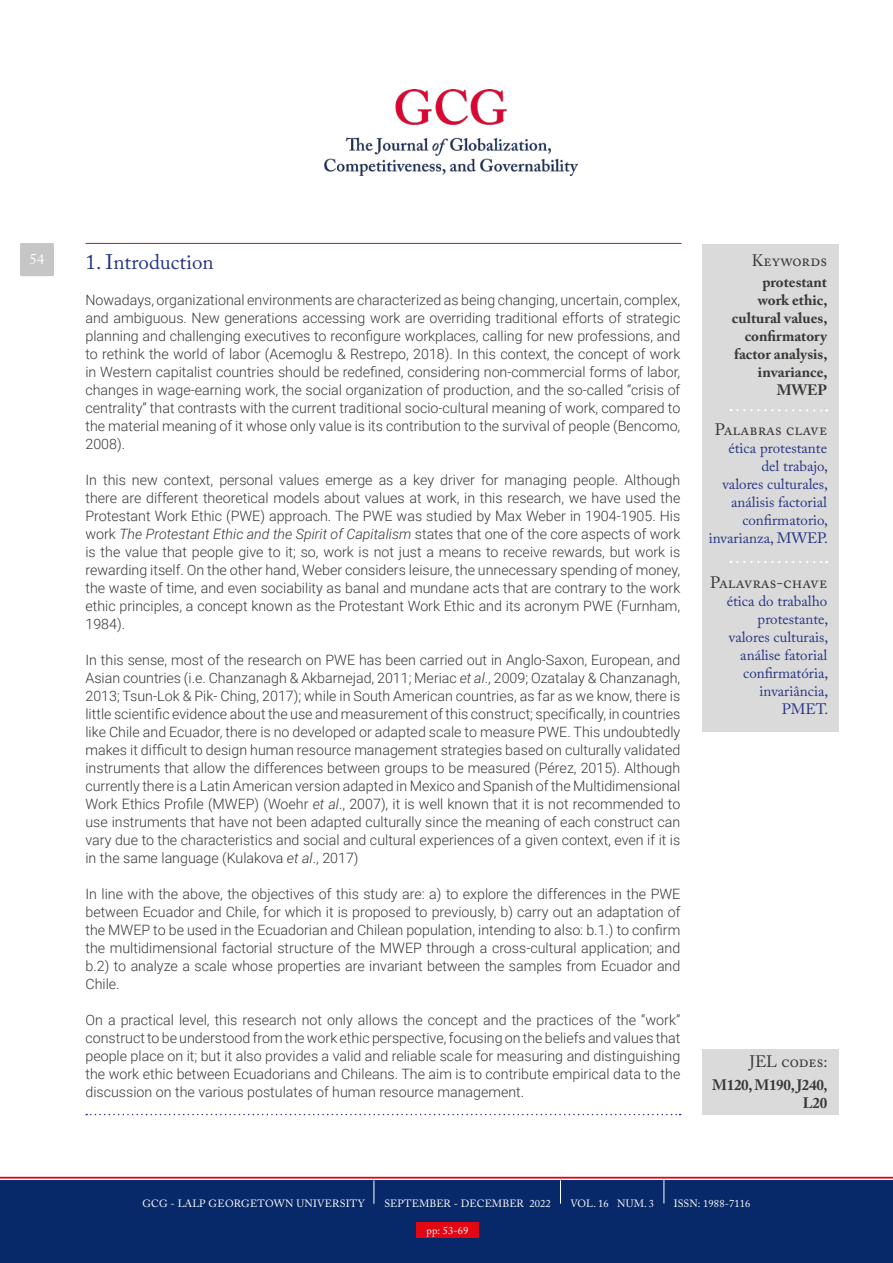
<style>
.page{position:relative;width:893px;height:1263px;background:#fff}
.page>*{position:absolute;margin:0;border:0;box-sizing:border-box;transform-origin:0 0}
.t1{font:21px "Adobe Caslon Pro";color:#283583}
.t2{font:16.5px "Adobe Caslon Pro";color:#3a3835}
.t3{font:15px/18px "Adobe Caslon Pro";color:#283583;text-align:right}
.t4{font:700 15px/18px "Adobe Caslon Pro";color:#3a3835;text-align:right}
.t5{font:700 15px/18px "Adobe Caslon Pro";letter-spacing:-.02em;color:#3a3835;text-align:right}
.t6{font:15px "Adobe Caslon Pro";color:#fff}
.t7{font:300 14.25px/18px "Roboto";color:#3a3835;text-align:justify}
.t8{font:10.5px "Adobe Caslon Pro";letter-spacing:.01em;color:#fff}
.s1{font-style:italic}
</style>
<div class="page">
<hr style="left:85px;top:243px;width:596px;height:1px;background:#e30613">
<div style="left:0;top:1180px;width:893px;height:83px;background:#082969"></div>
<div style="left:20px;top:243px;width:34px;height:33px;background:#c6c6c6;border-radius:2px"></div>
<img style="left:325px;top:89px;width:253px;height:87px">
<div style="left:702px;top:1049px;width:137px;height:65px;background:#dadada"></div>
<svg style="left:0;top:1177px;width:893px;height:27px"></svg>
<svg style="left:86px;top:1114px;width:595px;height:1px"></svg>
<div style="left:702px;top:244px;width:137px;height:488px;background:#dadada"></div>
<svg style="left:731px;top:409px;width:96px;height:3px"></svg>
<svg style="left:731px;top:561px;width:96px;height:2px"></svg>
<div style="left:416px;top:1222px;width:63px;height:15px;background:#e30613"></div>
<p class="t6" style="left:29px;top:250px;width:16px">54</p>
<h1 class="t1" style="left:85px;top:250px;width:130px">1. Introduction</h1>
<p class="t7" style="left:85px;top:291px;width:596px">Nowadays, organizational environments are characterized as being changing, uncertain, complex, and ambiguous. New generations accessing work are overriding traditional efforts of strategic planning and challenging executives to reconfigure workplaces, calling for new professions, and to rethink the world of labor (Acemoglu &amp; Restrepo, 2018). In this context, the concept of work in Western capitalist countries should be redefined, considering non-commercial forms of labor, changes in wage-earning work, the social organization of production, and the so-called “crisis of centrality” that contrasts with the current traditional socio-cultural meaning of work, compared to the material meaning of it whose only value is its contribution to the survival of people (Bencomo, 2008).</p>
<p class="t7" style="left:85px;top:471px;width:596px">In this new context, personal values emerge as a key driver for managing people. Although there are different theoretical models about values at work, in this research, we have used the Protestant Work Ethic (PWE) approach. The PWE was studied by Max Weber in 1904-1905. His work <span class="s1">The Protestant Ethic and the Spirit of Capitalism</span> states that one of the core aspects of work is the value that people give to it; so, work is not just a means to receive rewards, but work is rewarding itself. On the other hand, Weber considers leisure, the unnecessary spending of money, the waste of time, and even sociability as banal and mundane acts that are contrary to the work ethic principles, a concept known as the Protestant Work Ethic and its acronym PWE (Furnham, 1984).</p>
<p class="t7" style="left:85px;top:651px;width:596px">In this sense, most of the research on PWE has been carried out in Anglo-Saxon, European, and Asian countries (i.e. Chanzanagh &amp; Akbarnejad, 2011; Meriac <span class="s1">et al</span>., 2009; Ozatalay &amp; Chanzanagh, 2013; Tsun-Lok &amp; Pik- Ching, 2017); while in South American countries, as far as we know, there is little scientific evidence about the use and measurement of this construct; specifically, in countries like Chile and Ecuador, there is no developed or adapted scale to measure PWE. This undoubtedly makes it difficult to design human resource management strategies based on culturally validated instruments that allow the differences between groups to be measured (Pérez, 2015). Although currently there is a Latin American version adapted in Mexico and Spanish of the Multidimensional Work Ethics Profile (MWEP) (Woehr <span class="s1">et al</span>., 2007), it is well known that it is not recommended to use instruments that have not been adapted culturally since the meaning of each construct can vary due to the characteristics and social and cultural experiences of a given context, even if it is in the same language (Kulakova <span class="s1">et al</span>., 2017)</p>
<p class="t7" style="left:85px;top:885px;width:596px">In line with the above, the objectives of this study are: a) to explore the differences in the PWE between Ecuador and Chile, for which it is proposed to previously, b) carry out an adaptation of the MWEP to be used in the Ecuadorian and Chilean population, intending to also: b.1.) to confirm the multidimensional factorial structure of the MWEP through a cross-cultural application; and b.2) to analyze a scale whose properties are invariant between the samples from Ecuador and Chile.</p>
<p class="t7" style="left:85px;top:1010px;width:596px">On a practical level, this research not only allows the concept and the practices of the “work” construct to be understood from the work ethic perspective, focusing on the beliefs and values that people place on it; but it also provides a valid and reliable scale for measuring and distinguishing the work ethic between Ecuadorians and Chileans. The aim is to contribute empirical data to the discussion on the various postulates of human resource management.</p>
<p class="t2" style="left:752px;top:250px;width:77px">Keywords</p>
<p class="t4" style="left:732px;top:273px;width:97px">protestant work ethic, cultural values, confirmatory factor analysis, invariance,<br>MWEP</p>
<p class="t2" style="left:715px;top:420px;width:114px">Palabras clave</p>
<p class="t3" style="left:709px;top:439px;width:121px">ética protestante del trabajo,<br>valores culturales, análisis factorial confirmatorio, invarianza, MWEP.</p>
<p class="t2" style="left:710px;top:572px;width:118px">Palavras-chave</p>
<p class="t3" style="left:727px;top:591px;width:103px">ética do trabalho protestante, valores culturais, análise fatorial confirmatória, invariância,<br>PMET.</p>
<p class="t2" style="left:750px;top:1052px;width:80px">JEL codes:</p>
<p class="t5" style="left:712px;top:1075px;width:117px">M120, M190, J240,<br>L20</p>
<p class="t8" style="left:143px;top:1197px;width:224px">GCG - LALP GEORGETOWN UNIVERSITY</p>
<p class="t8" style="left:384px;top:1197px;width:168px">SEPTEMBER - DECEMBER 2022</p>
<p class="t8" style="left:570px;top:1197px;width:85px">VOL. 16 NUM. 3</p>
<p class="t8" style="left:674px;top:1197px;width:78px">ISSN: 1988-7116</p>
<p class="t8" style="left:426px;top:1224px;width:43px">pp: 53-69</p>
</div>
